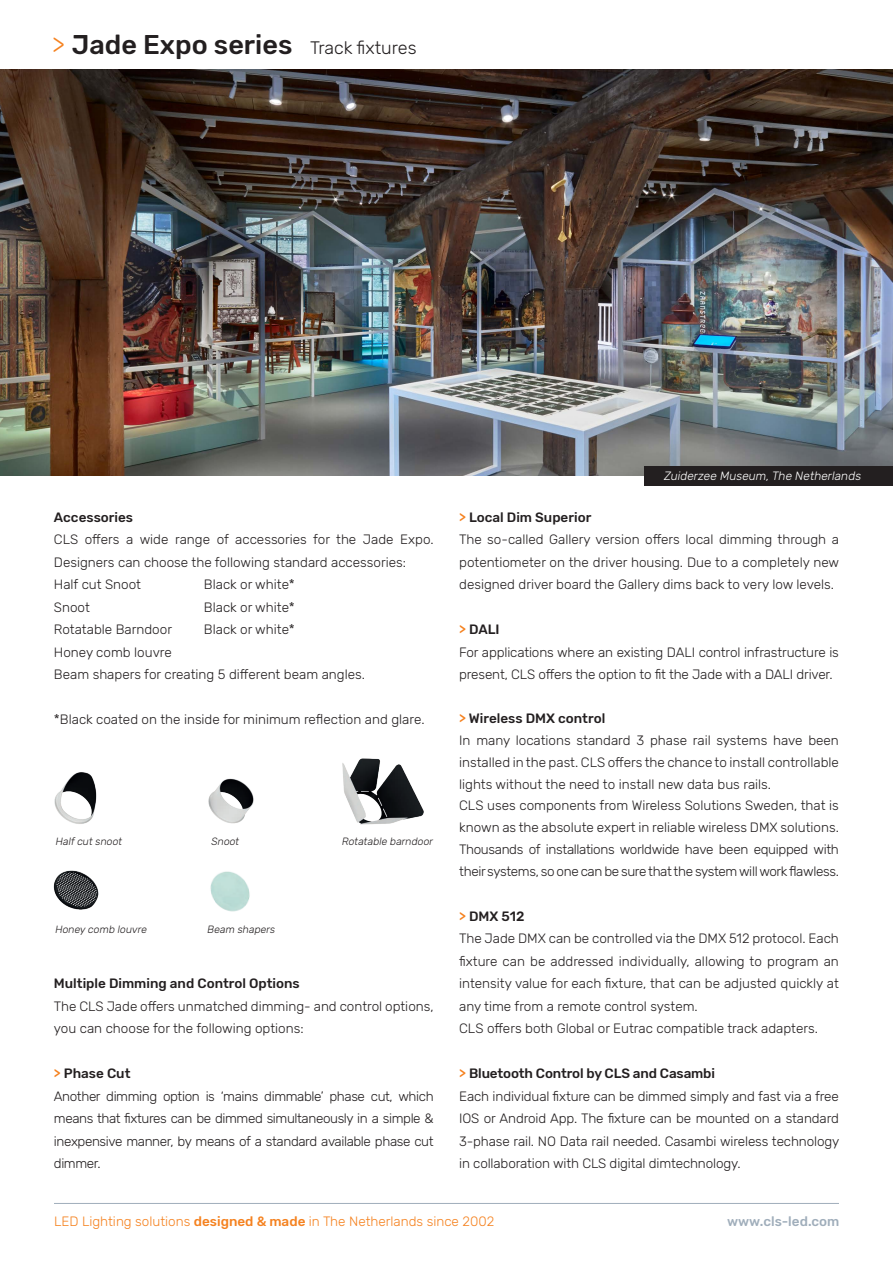
<style>
.page{position:relative;width:893px;height:1263px;background:#fff}
.page>*{position:absolute;margin:0;border:0;box-sizing:border-box;transform-origin:0 0}
.t1{font:500 27px "Rubik";color:#231f20}
.t2{font:300 13.5px/22.5px "Rubik";color:#231f20;text-align:justify}
.t3{font:500 13.5px "Rubik";color:#231f20}
.t4{font:300 13.5px "Rubik";color:#f58220}
.t5{font:500 13.5px "Rubik";color:#a0aebb}
.t6{font:italic 300 12px "Rubik";color:#fff}
.t7{font:italic 300 10.5px "Rubik";color:#231f20}
.s1{font-weight:300;color:#f58220}
.s2{font-weight:300;font-size:18px}
.s3{color:#f58220}
.s4{font-weight:500}
</style>
<div class="page">
<img style="left:53px;top:870px;width:46px;height:40px">
<img style="left:54px;top:772px;width:43px;height:52px">
<img style="left:208px;top:778px;width:46px;height:46px">
<img style="left:342px;top:758px;width:82px;height:67px">
<img style="left:210px;top:871px;width:40px;height:41px">
<img style="left:0;top:69px;width:893px;height:407px">
<hr style="left:54px;top:1203px;width:785px;height:1px;background:#a0aebb">
<div style="left:645px;top:466px;width:248px;height:20px;background:#231f20"></div>
<p class="t1" style="left:52px;top:29px;width:366px"><span class="s1">&gt;</span> Jade Expo series <span class="s2">Track fixtures</span></p>
<p class="t3" style="left:54px;top:509px;width:81px">Accessories</p>
<p class="t2" style="left:54px;top:529px;width:381px">CLS offers a wide range of accessories for the Jade Expo.<br>Designers can choose the following standard accessories:</p>
<p class="t2" style="left:54px;top:574px;width:89px">Half cut Snoot</p>
<p class="t2" style="left:204px;top:574px;width:92px">Black or white*</p>
<p class="t2" style="left:54px;top:596px;width:37px">Snoot</p>
<p class="t2" style="left:204px;top:596px;width:92px">Black or white*</p>
<p class="t2" style="left:54px;top:619px;width:120px">Rotatable Barndoor</p>
<p class="t2" style="left:204px;top:619px;width:92px">Black or white*</p>
<p class="t2" style="left:54px;top:641px;width:119px">Honey comb louvre</p>
<p class="t2" style="left:54px;top:664px;width:313px">Beam shapers for creating 5 different beam angles.</p>
<p class="t2" style="left:54px;top:709px;width:372px">*Black coated on the inside for minimum reflection and glare.</p>
<p class="t7" style="left:55px;top:836px;width:70px">Halfcutsnoot</p>
<p class="t7" style="left:211px;top:836px;width:32px">Snoot</p>
<p class="t7" style="left:341px;top:836px;width:95px">Rotatable barndoor</p>
<p class="t7" style="left:55px;top:923px;width:95px">Honey comb louvre</p>
<p class="t7" style="left:207px;top:923px;width:71px">Beam shapers</p>
<p class="t3" style="left:54px;top:976px;width:247px">Multiple Dimming and Control Options</p>
<p class="t2" style="left:54px;top:995px;width:381px">The CLS Jade offers unmatched dimming- and control options, you can choose for the following options:</p>
<p class="t3" style="left:54px;top:1066px;width:78px"><span class="s3">&gt;</span> Phase Cut</p>
<p class="t2" style="left:54px;top:1085px;width:381px">Another dimming option is ‘mains dimmable’ phase cut, which means that fixtures can be dimmed simultaneously in a simple &amp; inexpensive manner, by means of a standard available phase cut dimmer.</p>
<p class="t6" style="left:663px;top:469px;width:201px">Zuiderzee Museum,The Netherlands</p>
<p class="t3" style="left:459px;top:509px;width:134px"><span class="s3">&gt;</span> Local Dim Superior</p>
<p class="t2" style="left:459px;top:529px;width:382px">The so-called Gallery version offers local dimming through a potentiometer on the driver housing. Due to a completely new designed driver board the Gallery dims back to very low levels.</p>
<p class="t3" style="left:459px;top:622px;width:42px"><span class="s3">&gt;</span> DALI</p>
<p class="t2" style="left:459px;top:641px;width:381px">For applications where an existing DALI control infrastructure is present, CLS offers the option to fit the Jade with a DALI driver.</p>
<p class="t3" style="left:459px;top:711px;width:148px"><span class="s3">&gt;</span> Wireless DMX control</p>
<p class="t2" style="left:459px;top:730px;width:381px;line-height:21.8px">In many locations standard 3 phase rail systems have been installed in the past. CLS offers the chance to install controllable lights without the need to install new data bus rails.</p>
<p class="t2" style="left:459px;top:795px;width:381px;line-height:21.8px">CLS uses components from Wireless Solutions Sweden, that is known as the absolute expert in reliable wireless DMX solutions.<br>Thousands of installations worldwide have been equipped with their systems, so one can be sure that the system will work flawless.</p>
<p class="t3" style="left:459px;top:908px;width:67px"><span class="s3">&gt;</span> DMX 512</p>
<p class="t2" style="left:459px;top:928px;width:381px">The Jade DMX can be controlled via the DMX 512 protocol. Each fixture can be addressed individually, allowing to program an intensity value for each fixture, that can be adjusted quickly at any time from a remote control system.</p>
<p class="t2" style="left:459px;top:1018px;width:360px">CLS offers both Global or Eutrac compatible track adapters.</p>
<p class="t3" style="left:459px;top:1066px;width:257px"><span class="s3">&gt;</span> Bluetooth Control by CLS and Casambi</p>
<p class="t2" style="left:459px;top:1085px;width:382px">Each individual fixture can be dimmed simply and fast via a free IOS or Android App. The fixture can be mounted on a standard 3-phase rail. NO Data rail needed. Casambi wireless technology in collaboration with CLS digital dimtechnology.</p>
<p class="t4" style="left:54px;top:1213px;width:442px">LED Lighting solutions <span class="s4">designed &amp; made</span> in The Netherlands since 2002</p>
<p class="t5" style="left:727px;top:1213px;width:114px">www.cls-led.com</p>
</div>
